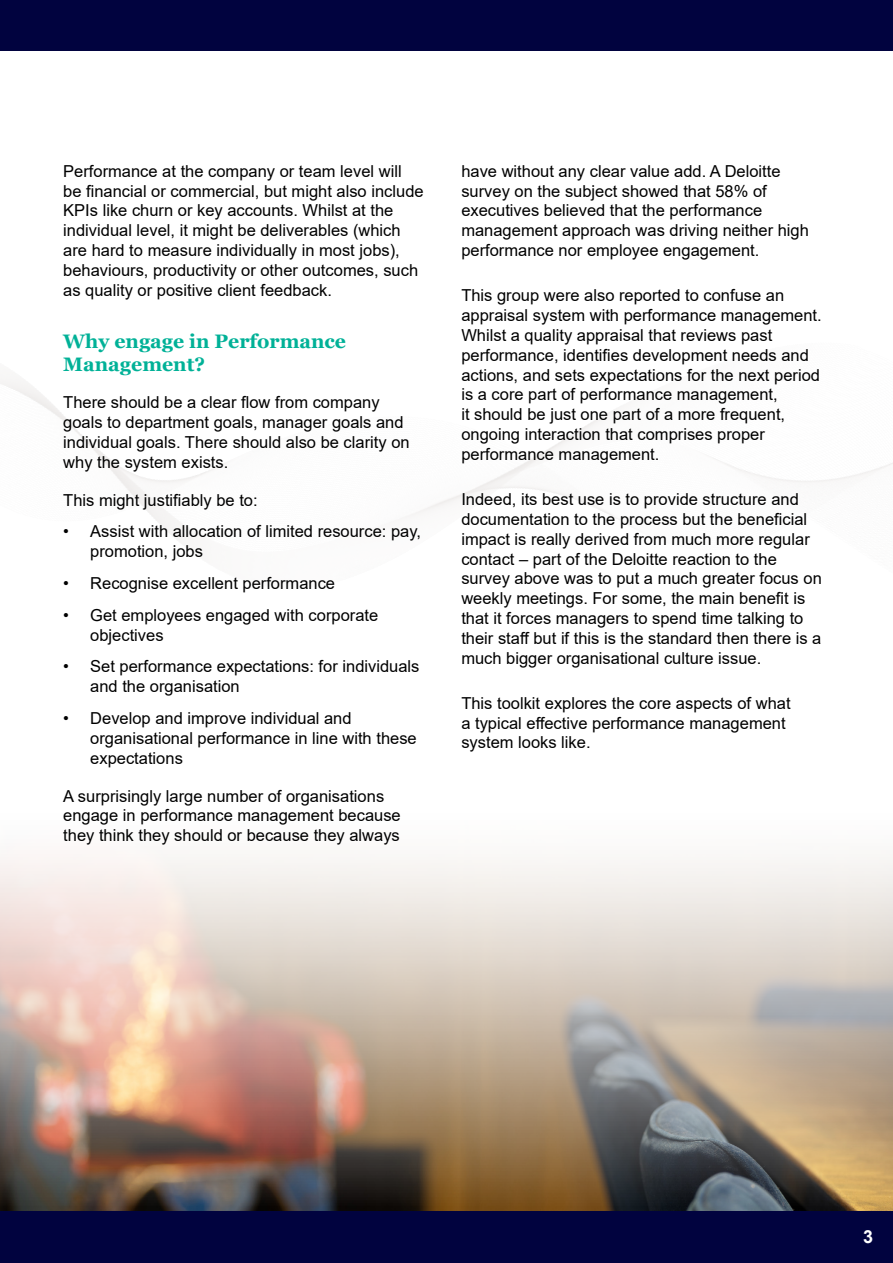
<style>
.page{position:relative;width:893px;height:1263px;background:#fff}
.page>*{position:absolute;margin:0;border:0;box-sizing:border-box;transform-origin:0 0}
.t1{font:700 19.5px/22.5px "Georgia";color:#00b197}
.t2{font:700 18px "Arial";color:#fff}
.t3{font:16.5px/19.8px "Arial";color:#000}
</style>
<div class="page">
<div style="left:0;top:1210px;width:893px;height:53px;background:#01033f"></div>
<img style="left:0;top:50px;width:893px;height:496px">
<div style="left:0;top:0;width:893px;height:50px;background:#01033f"></div>
<img style="left:0;top:857px;width:893px;height:353px">
<p class="t3" style="left:63px;top:161px;width:362px">Performance at the company or team level will be financial or commercial, but might also include KPIs like churn or key accounts. Whilst at the individual level, it might be deliverables (which are hard to measure individually in most jobs), behaviours, productivity or other outcomes, such as quality or positive client feedback.</p>
<p class="t1" style="left:63px;top:330px;width:284px">Why engage in Performance<br>Management?</p>
<p class="t3" style="left:63px;top:393px;width:348px">There should be a clear flow from company goals to department goals, manager goals and individual goals. There should also be clarity on why the system exists.</p>
<p class="t3" style="left:63px;top:490px;width:196px">This might justifiably be to:</p>
<p class="t3" style="left:90px;top:522px;width:332px;text-indent:-27px">• Assist with allocation of limited resource: pay, promotion, jobs</p>
<p class="t3" style="left:63px;top:573px;width:273px">• Recognise excellent performance</p>
<p class="t3" style="left:90px;top:605px;width:289px;text-indent:-27px">• Get employees engaged with corporate objectives</p>
<p class="t3" style="left:90px;top:657px;width:331px;text-indent:-27px">• Set performance expectations: for individuals and the organisation</p>
<p class="t3" style="left:90px;top:708px;width:328px;text-indent:-27px">• Develop and improve individual and organisational performance in line with these expectations</p>
<p class="t3" style="left:63px;top:786px;width:339px">A surprisingly large number of organisations engage in performance management because they think they should or because they always</p>
<p class="t3" style="left:461px;top:161px;width:349px">have without any clear value add. A Deloitte survey on the subject showed that 58% of executives believed that the performance management approach was driving neither high performance nor employee engagement.</p>
<p class="t3" style="left:461px;top:286px;width:362px">This group were also reported to confuse an appraisal system with performance management.<br>Whilst a quality appraisal that reviews past performance, identifies development needs and actions, and sets expectations for the next period is a core part of performance management,<br>it should be just one part of a more frequent, ongoing interaction that comprises proper performance management.</p>
<p class="t3" style="left:461px;top:489px;width:362px">Indeed, its best use is to provide structure and documentation to the process but the beneficial impact is really derived from much more regular contact – part of the Deloitte reaction to the survey above was to put a much greater focus on weekly meetings. For some, the main benefit is that it forces managers to spend time talking to their staff but if this is the standard then there is a much bigger organisational culture issue.</p>
<p class="t3" style="left:461px;top:693px;width:331px">This toolkit explores the core aspects of what a typical effective performance management system looks like.</p>
<p class="t2" style="left:863px;top:1223px;width:12px">3</p>
</div>
